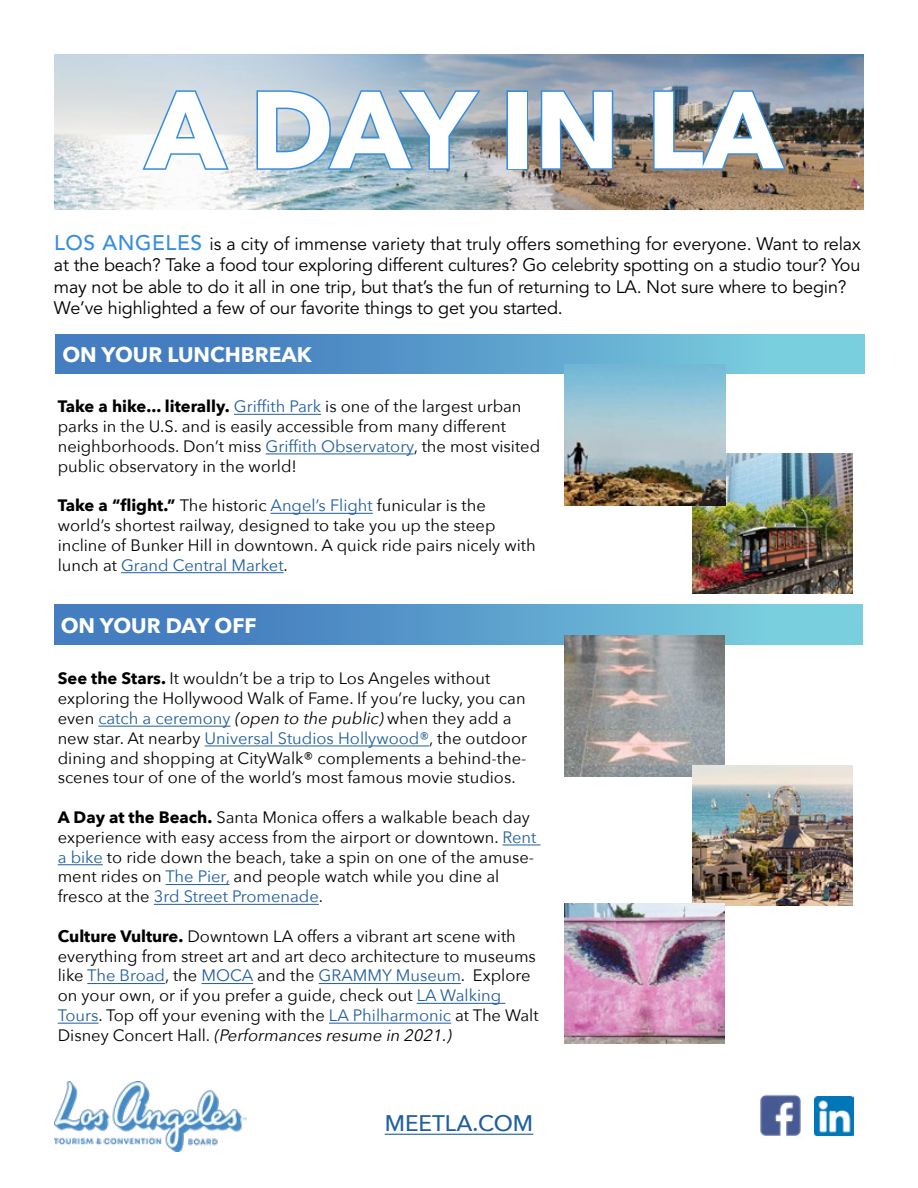
<style>
.page{position:relative;width:918px;height:1188px;background:#fff}
.page>*{position:absolute;margin:0;border:0;box-sizing:border-box;transform-origin:0 0}
.t1{font:700 108px "Avenir Next";letter-spacing:-.01em;color:#fff}
.t2{font:500 22.5px "Avenir Next";color:#215e9e}
.t3{font:700 21px "Avenir Next";color:#fff}
.t4{font:18px/21.6px "Avenir LT Std";letter-spacing:-.01em;color:#000}
.t5{font:16.5px/19.8px "Avenir Next";color:#000}
.s1{font-weight:500;font-size:21px;color:#368ddd}
.s2{font-weight:700}
.s3{color:#215e9e}
.s4{font-style:italic}
</style>
<div class="page">
<img style="left:54px;top:54px;width:810px;height:156px">
<svg style="left:140px;top:89px;width:90px;height:83px"></svg>
<svg style="left:255px;top:88px;width:227px;height:84px;background:#95b4ca"></svg>
<div style="left:506px;top:90px;width:22px;height:80px;border:3px solid #368ddd"></div>
<img style="left:539px;top:89px;width:76px;height:82px">
<img style="left:652px;top:89px;width:136px;height:83px">
<div style="left:54px;top:605px;width:808px;height:39px;background:linear-gradient(to right,#3a6eba,#7ed1de)"></div>
<div style="left:56px;top:334px;width:808px;height:40px;background:linear-gradient(to right,#3a6eba,#7dd2e0)"></div>
<hr style="left:234px;top:414px;width:87px;height:1px;background:#215e9e">
<hr style="left:266px;top:454px;width:148px;height:1px;background:#215e9e">
<hr style="left:271px;top:513px;width:102px;height:1px;background:#215e9e">
<hr style="left:121px;top:572px;width:163px;height:1px;background:#215e9e">
<hr style="left:98px;top:726px;width:133px;height:1px;background:#215e9e">
<hr style="left:205px;top:746px;width:224px;height:1px;background:#215e9e">
<hr style="left:502px;top:845px;width:39px;height:1px;background:#215e9e">
<hr style="left:58px;top:864px;width:45px;height:1px;background:#215e9e">
<hr style="left:166px;top:884px;width:64px;height:1px;background:#215e9e">
<hr style="left:154px;top:904px;width:165px;height:1px;background:#215e9e">
<hr style="left:87px;top:983px;width:78px;height:1px;background:#215e9e">
<hr style="left:201px;top:983px;width:52px;height:1px;background:#215e9e">
<hr style="left:319px;top:983px;width:142px;height:1px;background:#215e9e">
<hr style="left:417px;top:1003px;width:88px;height:1px;background:#215e9e">
<hr style="left:58px;top:1023px;width:41px;height:1px;background:#215e9e">
<hr style="left:329px;top:1023px;width:122px;height:1px;background:#215e9e">
<img style="left:692px;top:453px;width:161px;height:141px">
<img style="left:564px;top:636px;width:161px;height:140px">
<img style="left:692px;top:765px;width:161px;height:141px">
<img style="left:564px;top:903px;width:161px;height:141px">
<img style="left:565px;top:365px;width:160px;height:141px">
<img style="left:55px;top:1082px;width:192px;height:70px">
<hr style="left:385px;top:1134px;width:148px;height:1px;background:#215e9e">
<img style="left:760px;top:1094px;width:41px;height:44px">
<img style="left:815px;top:1097px;width:39px;height:39px">
<h1 class="t1" style="left:146px;top:37px;width:637px">A DAY IN LA</h1>
<p class="t4" style="left:54px;top:233px;width:808px"><span class="s1">LOS ANGELES</span> is a city of immense variety that truly offers something for everyone. Want to relax at the beach? Take a food tour exploring different cultures? Go celebrity spotting on a studio tour? You may not be able to do it all in one trip, but that’s the fun of returning to LA. Not sure where to begin?<br>We’ve highlighted a few of our favorite things to get you started.</p>
<p class="t3" style="left:62px;top:337px;width:251px">ON YOUR LUNCHBREAK</p>
<p class="t5" style="left:58px;top:396px;width:484px"><span class="s2">Take a hike... literally.</span> <span class="s3">Griffith Park</span> is one of the largest urban parks in the U.S. and is easily accessible from many different neighborhoods. Don’t miss <span class="s3">Griffith Observatory</span>, the most visited public observatory in the world!</p>
<p class="t5" style="left:58px;top:495px;width:480px"><span class="s2">Take a “flight.”</span> The historic <span class="s3">Angel’s Flight</span> funicular is the world’s shortest railway, designed to take you up the steep incline of Bunker Hill in downtown. A quick ride pairs nicely with lunch at <span class="s3">Grand Central Market</span>.</p>
<p class="t3" style="left:61px;top:607px;width:197px">ON YOUR DAY OFF</p>
<p class="t5" style="left:58px;top:668px;width:471px"><span class="s2">See the Stars.</span> It wouldn’t be a trip to Los Angeles without exploring the Hollywood Walk of Fame. If you’re lucky, you can even <span class="s3">catch a ceremony</span> <span class="s4">(open to the public)</span>when they add a new star. At nearby <span class="s3">Universal Studios Hollywood®</span>, the outdoor dining and shopping at CityWalk® complements a behind-the&shy;scenes tour of one of the world’s most famous movie studios.</p>
<p class="t5" style="left:58px;top:807px;width:480px"><span class="s2">A Day at the Beach.</span> Santa Monica offers a walkable beach day experience with easy access from the airport or downtown. <span class="s3">Rent a bike</span> to ride down the beach, take a spin on one of the amuse&shy;ment rides on <span class="s3">The Pier,</span> and people watch while you dine al fresco at the <span class="s3">3rd Street Promenade</span>.</p>
<p class="t5" style="left:58px;top:926px;width:482px"><span class="s2">Culture Vulture.</span> Downtown LA offers a vibrant art scene with everything from street art and art deco architecture to museums like <span class="s3">The Broad</span>, the <span class="s3">MOCA</span> and the <span class="s3">GRAMMY Museum</span>. Explore on your own, or if you prefer a guide, check out <span class="s3">LA Walking Tours</span>. Top off your evening with the <span class="s3">LA Philharmonic</span> at The Walt D i s n ey Co n ce rt H a l l . <span class="s4">(Performancesresume in 2021.)</span></p>
<h2 class="t2" style="left:385px;top:1104px;width:150px">MEETLA.COM</h2>
</div>
